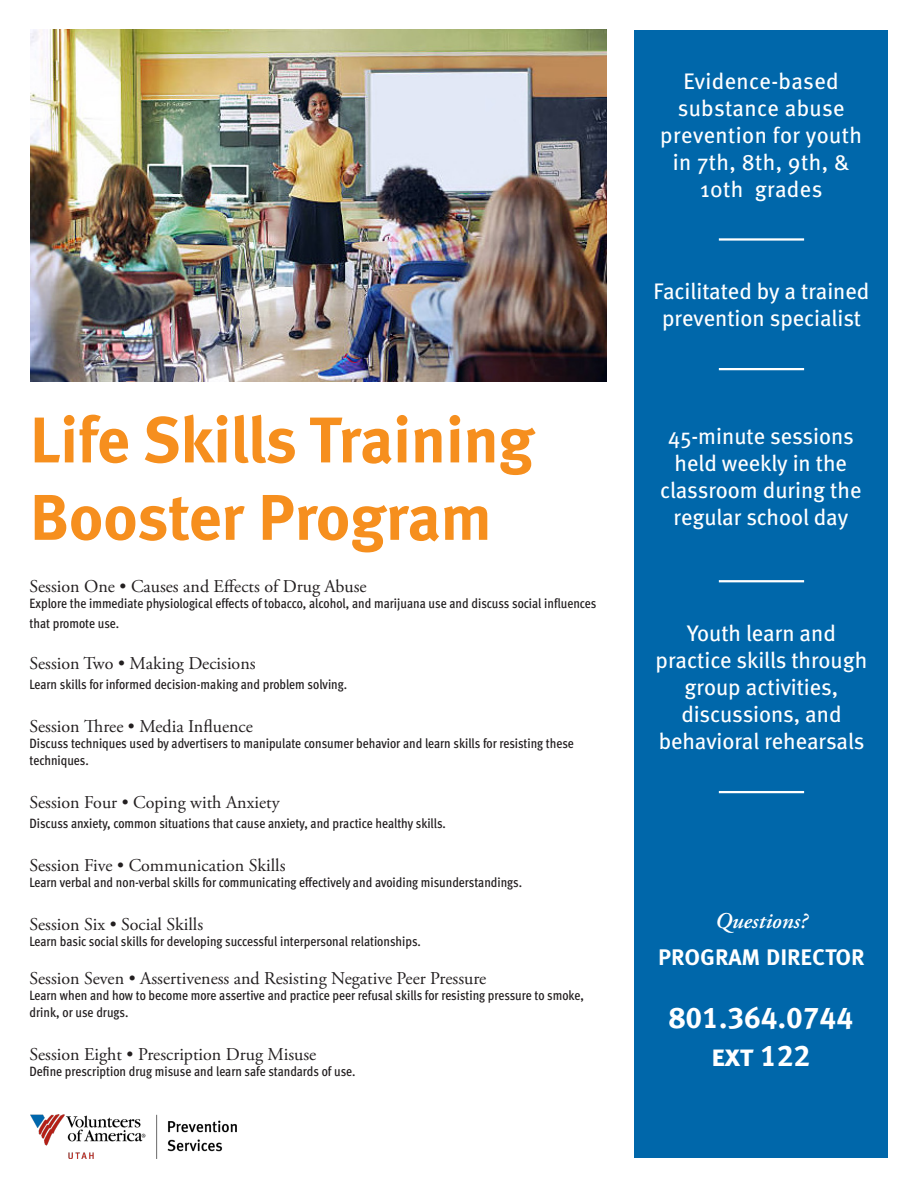
<style>
.page{position:relative;width:918px;height:1188px;background:#fff}
.page>*{position:absolute;margin:0;border:0;box-sizing:border-box;transform-origin:0 0}
.t1{font:700 64.5px/77.4px "Meta";color:#f68f1e}
.t2{font:30px "Meta Bold LF Caps";color:#fff}
.t3{font:22.5px/27px "Meta";color:#fff;text-align:center}
.t4{font:22.5px/27px "Meta";letter-spacing:.02em;color:#fff;text-align:center}
.t5{font:22.5px "Meta Bold LF Caps";color:#fff}
.t6{font:italic 600 22.5px "Adobe Garamond Pro";color:#fff}
.t7{font:18px "Adobe Garamond Pro";color:#231f20}
.t8{font:13.5px/16.2px "Meta Cond Medium LF";color:#231f20}
</style>
<div class="page">
<img style="left:30px;top:30px;width:577px;height:352px">
<img style="left:31px;top:1115px;width:206px;height:44px">
<div style="left:634px;top:30px;width:254px;height:1127px;background:#0067aa"></div>
<hr style="left:719px;top:238px;width:85px;height:3px;background:#fff">
<hr style="left:719px;top:368px;width:85px;height:2px;background:#fff">
<hr style="left:719px;top:580px;width:85px;height:2px;background:#fff">
<hr style="left:719px;top:791px;width:85px;height:2px;background:#fff">
<p class="t1" style="left:30px;top:400px;width:505px">Life Skills Training<br>Booster Program</p>
<p class="t7" style="left:30px;top:575px;width:339px">Session One • Causes and Effects of Drug Abuse</p>
<p class="t8" style="left:30px;top:593px;width:568px;line-height:19.8px">Explore the immediate physiological effects of tobacco, alcohol, and marijuana use and discuss social influences that promote use.</p>
<p class="t7" style="left:30px;top:653px;width:228px">Session Two • Making Decisions</p>
<p class="t8" style="left:30px;top:676px;width:319px">Learn skills for informed decision-making and problem solving.</p>
<p class="t7" style="left:30px;top:716px;width:225px">Session Three • Media Influence</p>
<p class="t8" style="left:30px;top:736px;width:546px">Discuss techniques used by advertisers to manipulate consumer behavior and learn skills for resisting these techniques.</p>
<p class="t7" style="left:30px;top:791px;width:252px">Session Four • Coping with Anxiety</p>
<p class="t8" style="left:30px;top:815px;width:418px">Discuss anxiety, common situations that cause anxiety, and practice healthy skills.</p>
<p class="t7" style="left:30px;top:854px;width:257px">Session Five • Communication Skills</p>
<p class="t8" style="left:30px;top:874px;width:494px">Learn verbal and non-verbal skills for communicating effectively and avoiding misunderstandings.</p>
<p class="t7" style="left:30px;top:914px;width:175px">Session Six • Social Skills</p>
<p class="t8" style="left:30px;top:934px;width:393px">Learn basic social skills for developing successful interpersonal relationships.</p>
<p class="t7" style="left:30px;top:968px;width:458px">Session Seven • Assertiveness and Resisting Negative Peer Pressure</p>
<p class="t8" style="left:30px;top:988px;width:556px">Learn when and how to become more assertive and practice peer refusal skills for resisting pressure to smoke, drink, or use drugs.</p>
<p class="t7" style="left:30px;top:1043px;width:288px">Session Eight • Prescription Drug Misuse</p>
<p class="t8" style="left:30px;top:1063px;width:328px">Define prescription drug misuse and learn safe standards of use.</p>
<p class="t4" style="left:660px;top:68px;width:203px">Evidence-based substance abuse prevention for youth in 7th, 8th, 9th, &amp;<br>10th grades</p>
<p class="t3" style="left:654px;top:278px;width:217px">Facilitated by a trained prevention specialist</p>
<p class="t3" style="left:660px;top:422px;width:203px">45-minute sessions held weekly in the classroom during the regular school day</p>
<p class="t3" style="left:656px;top:620px;width:213px">Youth learn and practice skills through group activities, discussions, and behavioral rehearsals</p>
<p class="t6" style="left:715px;top:907px;width:94px">Questions?</p>
<p class="t5" style="left:658px;top:943px;width:208px">PROGRAM DIRECTOR</p>
<p class="t2" style="left:669px;top:999px;width:186px">801.364.0744</p>
<p class="t2" style="left:711px;top:1037px;width:101px">ext 122</p>
</div>
